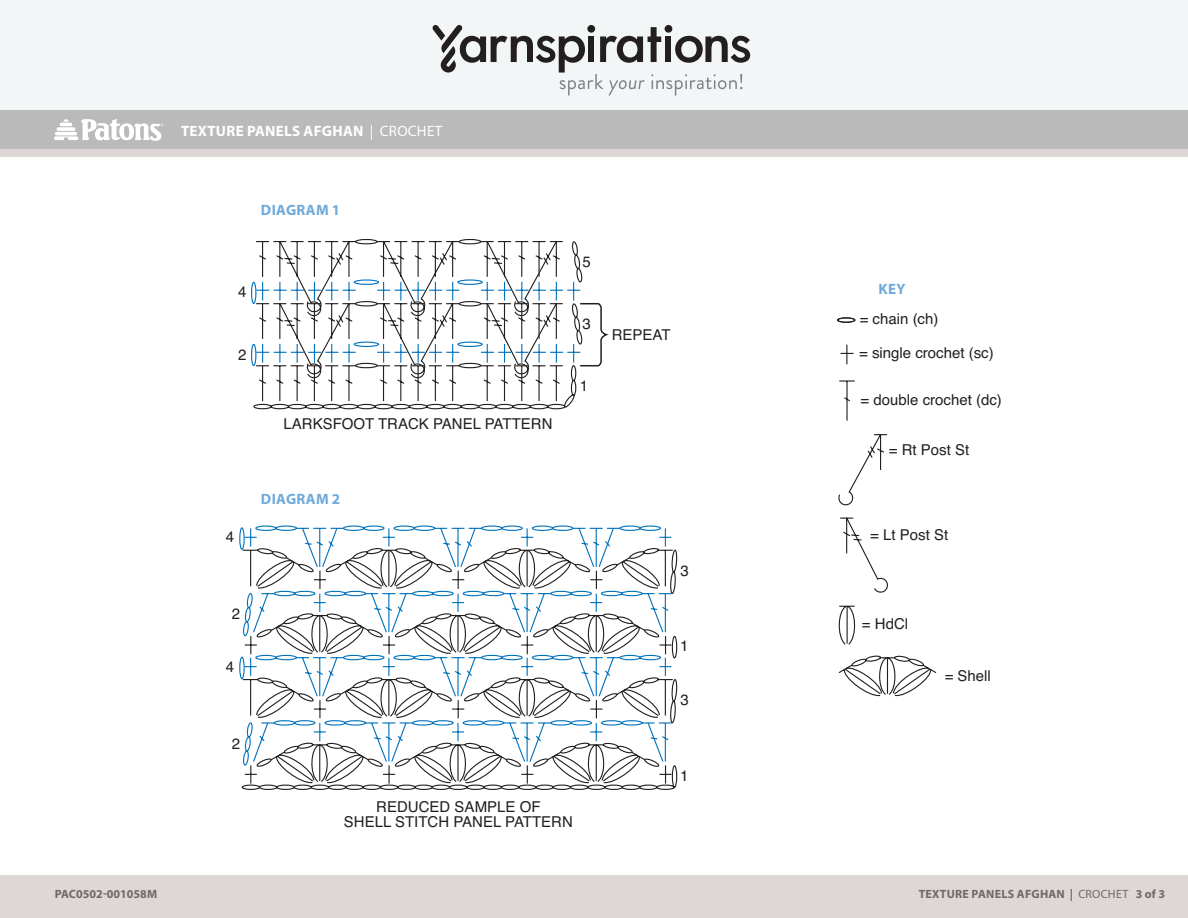
<style>
.page{position:relative;width:1188px;height:918px;background:#fff}
.page>*{position:absolute;margin:0;border:0;box-sizing:border-box;transform-origin:0 0}
.t1{font:15px/15px "Helvetica";color:#231f20;text-align:center}
.Pattern_Title{font:700 15px "Myriad Pro";letter-spacing:.02em;color:#fff}
.t2{font:700 15px "Myriad Pro";letter-spacing:.02em;color:#6eaadc}
.t3{font:700 12px "Myriad Pro";letter-spacing:.02em;color:#746865}
.t4{font:700 12px "Myriad Pro";color:#746865}
.s1{font-weight:400}
</style>
<div class="page">
<div style="left:0;top:0;width:1188px;height:111px;background:#f3f6f7"></div>
<svg style="left:433px;top:25px;width:318px;height:71px"></svg>
<div style="left:0;top:149px;width:1188px;height:769px;background:#ddd7d6"></div>
<div style="left:0;top:157px;width:1188px;height:717px;background:#fff"></div>
<div style="left:0;top:111px;width:1188px;height:38px;background:#bababa"></div>
<svg style="left:48px;top:110px;width:127px;height:31px"></svg>
<div style="left:251px;top:344px;width:5px;height:22px;border:1px solid #0072bc;border-radius:50%"></div>
<div style="left:251px;top:282px;width:5px;height:22px;border:1px solid #0072bc;border-radius:50%"></div>
<svg style="left:253px;top:238px;width:355px;height:172px"></svg>
<div style="left:239px;top:657px;width:6px;height:22px;border:1px solid #0072bc;border-radius:50%"></div>
<div style="left:239px;top:527px;width:6px;height:23px;border:1px solid #0072bc;border-radius:50%"></div>
<svg style="left:242px;top:525px;width:436px;height:265px"></svg>
<svg style="left:837px;top:317px;width:100px;height:379px"></svg>
<p class="Pattern_Title" style="left:181px;top:121px;width:263px">TEXTURE PANELS AFGHAN <span class="s1">| CROCHET</span></p>
<p class="Pattern_Title" style="left:181px;top:121px;width:199px">EAS E LILY DOLL <span class="s1">| CROCHET</span></p>
<p class="t4" style="left:55px;top:886px;width:104px">PAC0502-001058M</p>
<p class="t2" style="left:261px;top:200px;width:81px">DIAGRAM 1</p>
<p class="t1" style="left:238px;top:285px;width:10px">4</p>
<p class="t1" style="left:238px;top:347px;width:10px">2</p>
<p class="t1" style="left:284px;top:417px;width:270px">LARKSFOOT TRACK PANEL PATTERN</p>
<p class="t1" style="left:583px;top:254px;width:10px">5</p>
<p class="t1" style="left:583px;top:316px;width:10px">3</p>
<p class="t1" style="left:580px;top:379px;width:10px">1</p>
<p class="t1" style="left:612px;top:328px;width:60px">REPEAT</p>
<p class="t1" style="left:226px;top:530px;width:10px">4</p>
<p class="t2" style="left:261px;top:489px;width:81px">DIAGRAM 2</p>
<p class="t1" style="left:232px;top:607px;width:10px">2</p>
<p class="t1" style="left:226px;top:659px;width:10px">4</p>
<p class="t1" style="left:232px;top:736px;width:10px">2</p>
<p class="t1" style="left:344px;top:800px;width:230px">REDUCED SAMPLE OF<br>SHELL STITCH PANEL PATTERN</p>
<p class="t1" style="left:681px;top:564px;width:10px">3</p>
<p class="t1" style="left:680px;top:639px;width:10px">1</p>
<p class="t1" style="left:681px;top:693px;width:10px">3</p>
<p class="t1" style="left:680px;top:769px;width:10px">1</p>
<p class="t2" style="left:879px;top:279px;width:28px">KEY</p>
<p class="t1" style="left:860px;top:312px;width:80px">= chain (ch)</p>
<p class="t1" style="left:859px;top:345px;width:136px">= single crochet (sc)</p>
<p class="t1" style="left:861px;top:393px;width:143px">= double crochet (dc)</p>
<p class="t1" style="left:889px;top:442px;width:82px">= Rt Post St</p>
<p class="t1" style="left:870px;top:527px;width:79px">= Lt Post St</p>
<p class="t1" style="left:862px;top:616px;width:48px">= HdCl</p>
<p class="t1" style="left:945px;top:669px;width:48px">= Shell</p>
<p class="t3" style="left:919px;top:886px;width:248px">TEXTURE PANELS AFGHAN | <span class="s1">CROCHET</span> 3 of 3</p>
<p class="t3" style="left:939px;top:887px;width:196px">EASTER LILY DOLL | <span class="s1">CROCHET 2 of 3</span></p>
</div>
